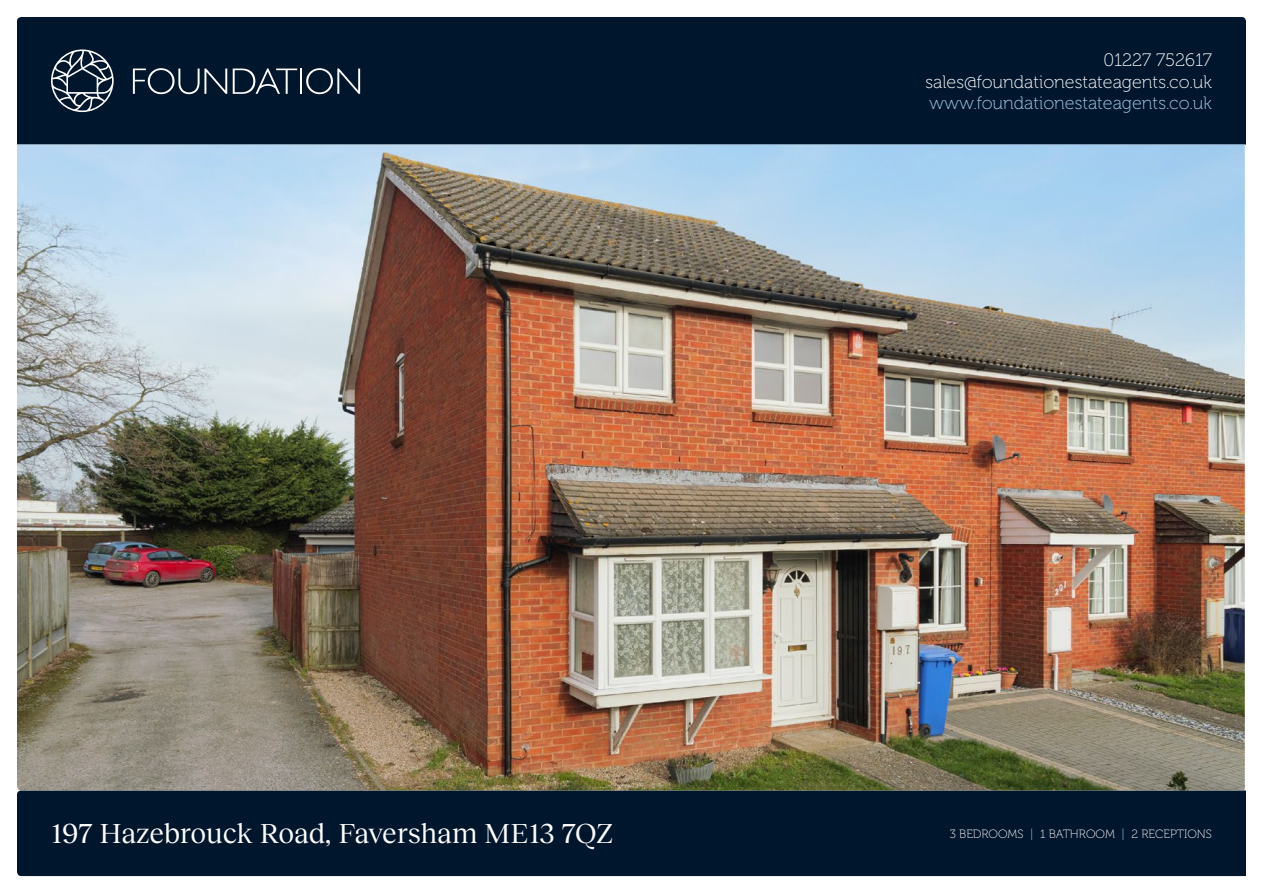
<style>
.page{position:relative;width:1263px;height:893px;background:#fff}
.page>*{position:absolute;margin:0;border:0;box-sizing:border-box;transform-origin:0 0}
.t1{font:28.5px "Reckless Neue";letter-spacing:-.01em;color:#fff}
.t2{font:18px/21.6px "Museo 100";color:#fff;text-align:right}
.t3{font:18px "Museo 100";color:#a7cfee}
.t4{font:12px "Museo 100";color:#fff}
.s1{color:#a7cfee}
</style>
<div class="page">
<div style="left:17px;top:790px;width:1229px;height:86px;background:#00162c"></div>
<div style="left:17px;top:17px;width:1229px;height:128px;background:#00162c"></div>
<hr style="left:300px;top:69px;width:2px;height:25px;background:#fff">
<svg style="left:233px;top:68px;width:64px;height:26px;background:#354658"></svg>
<svg style="left:133px;top:68px;width:94px;height:26px;background:#334556"></svg>
<svg style="left:306px;top:68px;width:54px;height:26px"></svg>
<svg style="left:51px;top:49px;width:63px;height:63px;background:#3e4f5f"></svg>
<img style="left:17px;top:145px;width:1228px;height:645px">
<p class="t2" style="left:925px;top:50px;width:288px">01227 752617 sales@foundationestateagents.co.uk</p>
<p class="t3" style="left:929px;top:94px;width:284px">www.foundationestateagents.co.uk</p>
<h1 class="t1" style="left:51px;top:813px;width:563px">197 Hazebrouck Road, Faversham ME13 7QZ</h1>
<p class="t4" style="left:950px;top:827px;width:264px">3 BEDROOMS <span class="s1">|</span> 1 BATHROOM <span class="s1">|</span> 2 RECEPTIONS</p>
</div>
